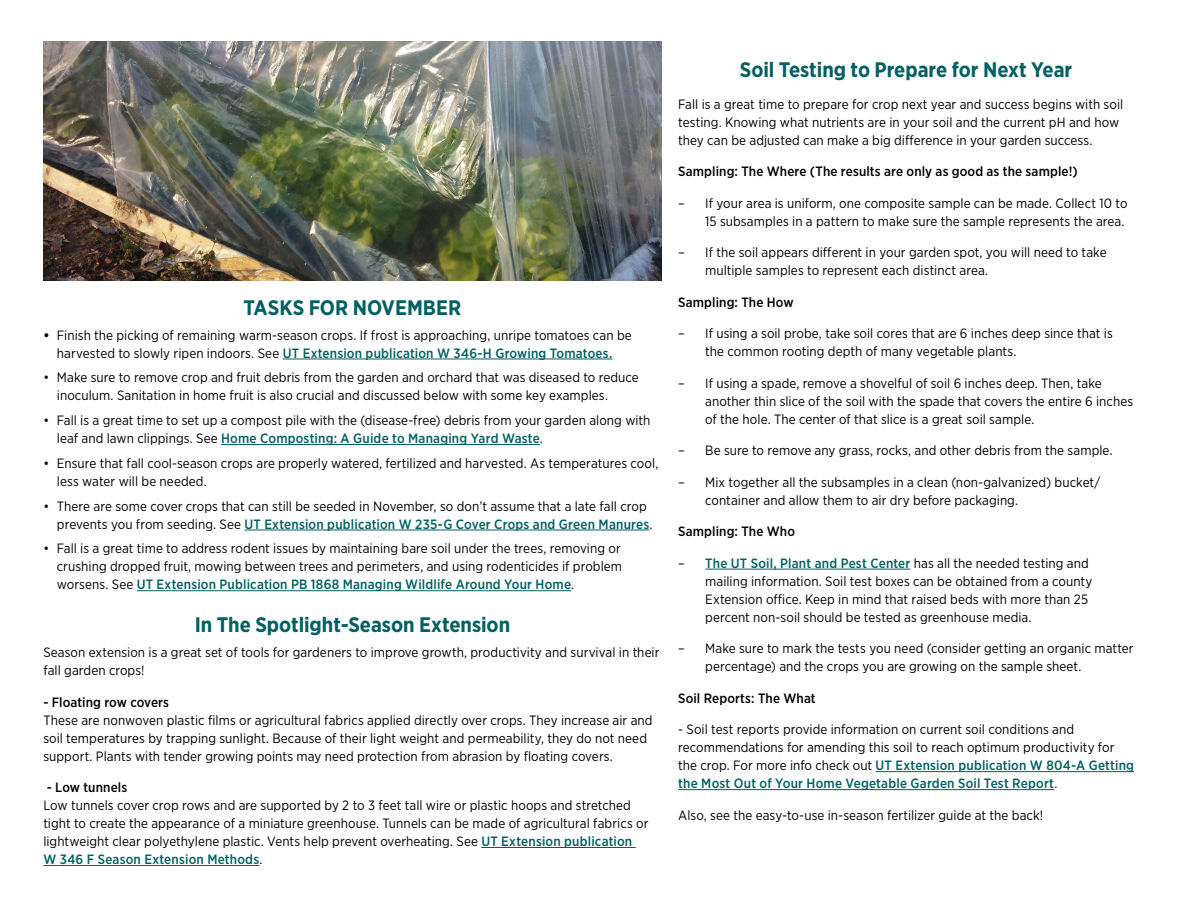
<style>
.page{position:relative;width:1188px;height:918px;background:#fff}
.page>*{position:absolute;margin:0;border:0;box-sizing:border-box;transform-origin:0 0}
.t1{font:700 21px "Gotham Narrow";letter-spacing:-.005em;color:#006062}
.t2{font:13.5px/18px "Gotham Narrow";letter-spacing:.005em;color:#000}
.t3{font:500 13.5px "Gotham Narrow";letter-spacing:.01em;color:#000}
.s1{font-weight:700}
.s2{font-weight:500;color:#006062}
</style>
<div class="page">
<hr style="left:283px;top:359px;width:329px;height:1px;background:#006062">
<hr style="left:221px;top:444px;width:319px;height:1px;background:#006062">
<hr style="left:244px;top:530px;width:406px;height:1px;background:#006062">
<hr style="left:137px;top:590px;width:434px;height:1px;background:#006062">
<img style="left:43px;top:41px;width:619px;height:240px">
<hr style="left:705px;top:569px;width:205px;height:1px;background:#006062">
<hr style="left:876px;top:771px;width:258px;height:1px;background:#006062">
<hr style="left:678px;top:789px;width:376px;height:1px;background:#006062">
<hr style="left:481px;top:847px;width:155px;height:1px;background:#006062">
<hr style="left:43px;top:865px;width:216px;height:1px;background:#006062">
<h2 class="t1" style="left:243px;top:294px;width:220px">TASKS FOR NOVEMBER</h2>
<p class="t2" style="left:43px;top:326px;width:590px;text-align:center"><span class="s1">•</span> Finish the picking of remaining warm-season crops. If frost is approaching, unripe tomatoes can be harvested to slowly ripen indoors. See <span class="s2">UT Extension publication W 346-H Growing Tomatoes.</span></p>
<p class="t2" style="left:57px;top:368px;width:583px;text-indent:-14px">• Make sure to remove crop and fruit debris from the garden and orchard that was diseased to reduce inoculum. Sanitation in home fruit is also crucial and discussed below with some key examples.</p>
<p class="t2" style="left:57px;top:411px;width:595px;text-indent:-14px">• Fall is a great time to set up a compost pile with the (disease-free) debris from your garden along with leaf and lawn clippings. See <span class="s2">Home Composting: A Guide to Managing Yard Waste</span>.</p>
<p class="t2" style="left:57px;top:454px;width:603px;text-indent:-14px">• Ensure that fall cool-season crops are properly watered, fertilized and harvested. As temperatures cool, less water will be needed.</p>
<p class="t2" style="left:57px;top:497px;width:597px;text-indent:-14px">• There are some cover crops that can still be seeded in November, so don’t assume that a late fall crop prevents you from seeding. See <span class="s2">UT Extension publication W 235-G Cover Crops and Green Manures</span>.</p>
<p class="t2" style="left:57px;top:539px;width:567px;text-align:justify;text-indent:-14px">• Fall is a great time to address rodent issues by maintaining bare soil under the trees, removing or crushing dropped fruit, mowing between trees and perimeters, and using rodenticides if problem worsens. See <span class="s2">UT Extension Publication PB 1868 Managing Wildlife Around Your Home</span>.</p>
<h3 class="t1" style="left:195px;top:612px;width:317px">In The Spotlight-Season Extension</h3>
<p class="t2" style="left:43px;top:643px;width:618px">Season extension is a great set of tools for gardeners to improve growth, productivity and survival in their fall garden crops!</p>
<p class="t3" style="left:43px;top:693px;width:127px">- Floating row covers</p>
<p class="t2" style="left:43px;top:711px;width:611px">These are nonwoven plastic films or agricultural fabrics applied directly over crops. They increase air and soil temperatures by trapping sunlight. Because of their light weight and permeability, they do not need support. Plants with tender growing points may need protection from abrasion by floating covers.</p>
<p class="t3" style="left:47px;top:779px;width:82px">- Low tunnels</p>
<p class="t2" style="left:43px;top:796px;width:607px">Low tunnels cover crop rows and are supported by 2 to 3 feet tall wire or plastic hoops and stretched tight to create the appearance of a miniature greenhouse. Tunnels can be made of agricultural fabrics or lightweight clear polyethylene plastic. Vents help prevent overheating. See <span class="s2">UT Extension publication W 346 F Season Extension Methods</span>.</p>
<h3 class="t1" style="left:740px;top:56px;width:334px">Soil Testing to Prepare for Next Year</h3>
<p class="t2" style="left:678px;top:95px;width:446px">Fall is a great time to prepare for crop next year and success begins with soil testing. Knowing what nutrients are in your soil and the current pH and how they can be adjusted can make a big difference in your garden success.</p>
<h4 class="t3" style="left:678px;top:163px;width:401px">Sampling: The Where (The results are only as good as the sample!)</h4>
<p class="t2" style="left:678px;top:194px;width:451px;text-align:right">– If your area is uniform, one composite sample can be made. Collect 10 to<br>15 subsamples in a pattern to make sure the sample represents the area.</p>
<p class="t2" style="left:705px;top:243px;width:403px;text-indent:-27px">– If the soil appears different in your garden spot, you will need to take multiple samples to represent each distinct area.</p>
<h4 class="t3" style="left:678px;top:293px;width:117px">Sampling: The How</h4>
<p class="t2" style="left:705px;top:324px;width:409px;text-indent:-27px">– If using a soil probe, take soil cores that are 6 inches deep since that is the common rooting depth of many vegetable plants.</p>
<p class="t2" style="left:705px;top:374px;width:430px;text-indent:-27px">– If using a spade, remove a shovelful of soil 6 inches deep. Then, take another thin slice of the soil with the spade that covers the entire 6 inches of the hole. The center of that slice is a great soil sample.</p>
<p class="t2" style="left:678px;top:441px;width:436px">– Be sure to remove any grass, rocks, and other debris from the sample.</p>
<p class="t2" style="left:705px;top:473px;width:397px;text-indent:-27px">– Mix together all the subsamples in a clean (non-galvanized) bucket/ container and allow them to air dry before packaging.</p>
<h4 class="t3" style="left:678px;top:523px;width:118px">Sampling: The Who</h4>
<p class="t2" style="left:705px;top:554px;width:389px;text-indent:-27px">– <span class="s2">The UT Soil, Plant and Pest Center</span> has all the needed testing and mailing information. Soil test boxes can be obtained from a county Extension office. Keep in mind that raised beds with more than 25 percent non-soil should be tested as greenhouse media.</p>
<p class="t2" style="left:705px;top:639px;width:430px;text-indent:-27px">– Make sure to mark the tests you need (consider getting an organic matter percentage) and the crops you are growing on the sample sheet.</p>
<h4 class="t3" style="left:678px;top:689px;width:139px">Soil Reports: The What</h4>
<p class="t2" style="left:678px;top:720px;width:457px">- Soil test reports provide information on current soil conditions and recommendations for amending this soil to reach optimum productivity for the crop. For more info check out <span class="s2">UT Extension publication W 804-A Getting the Most Out of Your Home Vegetable Garden Soil Test Report</span>.</p>
<p class="t2" style="left:678px;top:806px;width:366px">Also, see the easy-to-use in-season fertilizer guide at the back!</p>
</div>
